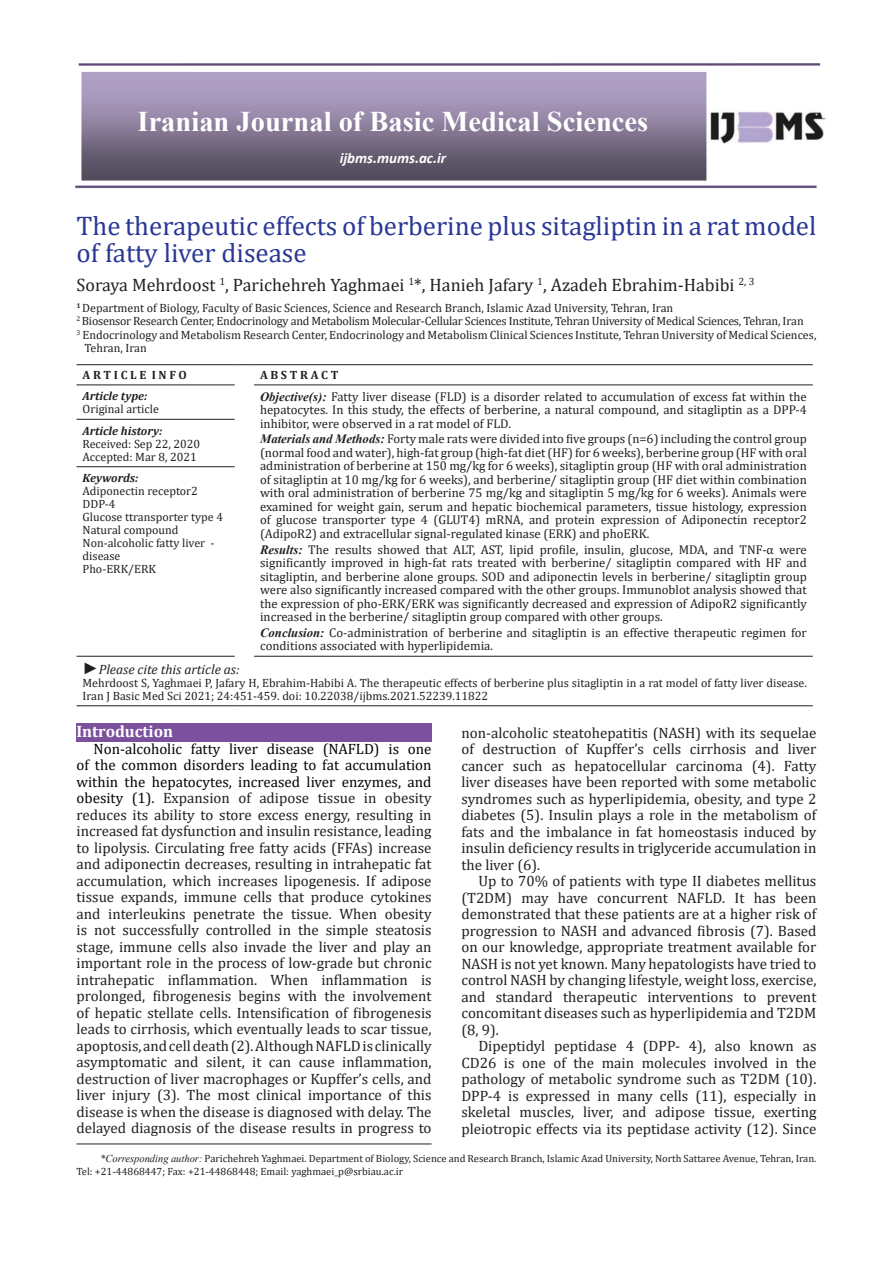
<style>
.page{position:relative;width:893px;height:1263px;background:#fff}
.page>*{position:absolute;margin:0;border:0;box-sizing:border-box;transform-origin:0 0}
.t1{font:700 28.5px "Times New Roman";color:#fff}
.t2{font:27px/27px "Cambria";color:#293895}
.t3{font:18px "Cambria";color:#231f20}
.t4{font:700 16.5px "Cambria";color:#fff}
.t5{font:15px/16.5px "Cambria";color:#231f20;text-align:justify}
.t6{font:italic 700 15px "Calibri";color:#fff}
.t7{font:italic 13.5px "Cambria";color:#231f20}
.t8{font:12.75px/13.5px "Cambria";color:#231f20;text-align:justify}
.t9{font:12px/13px "Cambria";color:#231f20}
.t10{font:12px/13px "Cambria Math";color:#231f20}
.t11{font:12px "Cambria";letter-spacing:-.02em;color:#231f20}
.t12{font:italic 700 12px "Cambria";color:#231f20}
.t13{font:700 12px "Cambria";color:#231f20}
.t14{font:10.5px/12.6px "Cambria";color:#231f20}
.s1{font-family:"Times New Roman";font-weight:700;font-style:italic}
.s2{font-family:"Times New Roman";font-size:16.5px}
.s3{color:#040503}
.s4{font-family:"Times New Roman";font-style:italic}
</style>
<div class="page">
<hr style="left:77px;top:1144px;width:355px;height:1px;background:#231f20">
<img style="left:75px;top:64px;width:750px;height:125px">
<hr style="left:77px;top:364px;width:158px;height:1px;background:#231f20">
<svg style="left:235px;top:364px;width:19px;height:1px"></svg>
<hr style="left:254px;top:364px;width:559px;height:1px;background:#231f20">
<hr style="left:77px;top:384px;width:158px;height:1px;background:#231f20">
<hr style="left:77px;top:419px;width:158px;height:1px;background:#231f20">
<hr style="left:254px;top:384px;width:559px;height:1px;background:#231f20">
<hr style="left:77px;top:466px;width:158px;height:1px;background:#231f20">
<hr style="left:77px;top:705px;width:158px;height:1px;background:#231f20">
<svg style="left:235px;top:705px;width:19px;height:1px"></svg>
<hr style="left:254px;top:705px;width:559px;height:1px;background:#231f20">
<hr style="left:77px;top:656px;width:158px;height:1px;background:#231f20">
<hr style="left:254px;top:656px;width:559px;height:1px;background:#231f20">
<div style="left:77px;top:723px;width:355px;height:18px;background:#7b519e"></div>
<h1 class="t1" style="left:138px;top:101px;width:512px">Iranian Journal of Basic Medical Sciences</h1>
<p class="t6" style="left:340px;top:147px;width:108px">ijbms.mums.ac.ir</p>
<h2 class="t2" style="left:77px;top:212px;width:741px">The therapeutic effects of berberine plus sitagliptin in a rat model of fatty liver disease</h2>
<p class="t3" style="left:77px;top:274px;width:679px">Soraya Mehrdoost <sup>1</sup>, Parichehreh Yaghmaei <sup>1</sup>*, Hanieh Jafary <sup>1</sup>, Azadeh Ebrahim-Habibi <sup>2,</sup> <sup>3</sup></p>
<p class="t9" style="left:77px;top:301px;width:598px"><sup>1</sup> Department of Biology, Faculty of Basic Sciences, Science and Research Branch, Islamic Azad University, Tehran, Iran</p>
<p class="t11" style="left:77px;top:314px;width:729px"><sup>2</sup> Biosensor Research Center, Endocrinology and Metabolism Molecular-Cellular Sciences Institute, Tehran University of Medical Sciences, Tehran, Iran</p>
<p class="t9" style="left:77px;top:328px;width:741px"><sup>3</sup> Endocrinology and Metabolism Research Center, Endocrinology and Metabolism Clinical Sciences Institute, Tehran University of Medical Sciences,</p>
<p class="t9" style="left:84px;top:342px;width:64px">Tehran, Iran</p>
<p class="t13" style="left:83px;top:366px;width:106px">A R T I C L E I N F O</p>
<p class="t13" style="left:260px;top:366px;width:80px">A B S T R A C T</p>
<p class="t12" style="left:83px;top:388px;width:66px">Article type:</p>
<p class="t10" style="left:83px;top:403px;width:78px">Original article</p>
<p class="t8" style="left:260px;top:390px;width:548px"><span class="s1">Objective(s):</span> Fatty liver disease (FLD) is a disorder related to accumulation of excess fat within the hepatocytes. In this study, the effects of berberine, a natural compound, and sitagliptin as a DPP-4 inhibitor, were observed in a rat model of FLD.</p>
<p class="t8" style="left:260px;top:432px;width:548px"><span class="s1">Materials and Methods:</span> Forty male rats were divided into five groups (n=6) including the control group (normal food and water), high-fat group (high-fat diet (HF) for 6 weeks), berberine group (HF with oral administration of berberine at 150 mg/kg for 6 weeks), sitagliptin group (HF with oral administration of sitagliptin at 10 mg/kg for 6 weeks), and berberine/ sitagliptin group (HF diet within combination with oral administration of berberine 75 mg/kg and sitagliptin 5 mg/kg for 6 weeks). Animals were examined for weight gain, serum and hepatic biochemical parameters, tissue histology, expression of glucose transporter type 4 (GLUT4) mRNA, and protein expression of Adiponectin receptor2 (AdipoR2) and extracellular signal-regulated kinase (ERK) and phoERK.</p>
<p class="t8" style="left:260px;top:542px;width:548px"><span class="s1">Results:</span> The results showed that ALT, AST, lipid profile, insulin, glucose, MDA, and TNF-α were significantly improved in high-fat rats treated with berberine/ sitagliptin compared with HF and sitagliptin, and berberine alone groups. SOD and adiponectin levels in berberine/ sitagliptin group were also significantly increased compared with the other groups. Immunoblot analysis showed that the expression of pho-ERK/ERK was significantly decreased and expression of AdipoR2 significantly increased in the berberine/ sitagliptin group compared with other groups.</p>
<p class="t8" style="left:260px;top:626px;width:548px"><span class="s1">Conclusion:</span> Co-administration of berberine and sitagliptin is an effective therapeutic regimen for conditions associated with hyperlipidemia.</p>
<p class="t12" style="left:83px;top:422px;width:81px">Article history:</p>
<p class="t10" style="left:83px;top:437px;width:119px">Received: Sep 22, 2020<br>Accepted: Mar 8, 2021</p>
<p class="t12" style="left:83px;top:469px;width:57px">Keywords:</p>
<p class="t9" style="left:83px;top:484px;width:142px">Adiponectin receptor2<br>DDP-4<br>Glucose ttransporter type 4<br>Natural compound<br>Non-alcoholic fatty liver - disease<br>Pho-ERK/ERK</p>
<p class="t7" style="left:83px;top:659px;width:159px"><span class="s2">►</span>Please cite this article as:</p>
<p class="t10" style="left:83px;top:676px;width:726px">Mehrdoost S, Yaghmaei P, Jafary H, Ebrahim-Habibi A. The therapeutic effects of berberine plus sitagliptin in a rat model of fatty liver disease.<br>Iran J Basic Med Sci 2021; 24:451-459. doi: 10.22038/ijbms.2021.52239.11822</p>
<p class="t4" style="left:77px;top:720px;width:98px">Introduction</p>
<p class="t5" style="left:77px;top:740px;width:357px;text-indent:17px"><span class="s3">Non-alcoholic fatty liver disease (NAFLD) is one of the common disorders leading to fat accumulation within the hepatocytes, increased liver enzymes, and obesity (1).</span> Expansion of adipose tissue in obesity reduces its ability to store excess energy, resulting in increased fat dysfunction and insulin resistance, leading to lipolysis. Circulating free fatty acids (FFAs) increase and adiponectin decreases, resulting in intrahepatic fat accumulation, which increases lipogenesis. If adipose tissue expands, immune cells that produce cytokines and interleukins penetrate the tissue. When obesity is not successfully controlled in the simple steatosis stage, immune cells also invade the liver and play an important role in the process of low-grade but chronic intrahepatic inflammation. When inflammation is prolonged, fibrogenesis begins with the involvement of hepatic stellate cells. Intensification of fibrogenesis leads to cirrhosis, which eventually leads to scar tissue, apoptosis, and cell death (2).Although NAFLD is clinically asymptomatic and silent, it can cause inflammation, destruction of liver macrophages or Kupffer’s cells, and liver injury (3). The most clinical importance of this disease is when the disease is diagnosed with delay. The delayed diagnosis of the disease results in progress to</p>
<p class="t5" style="left:461px;top:724px;width:357px">non-alcoholic steatohepatitis (NASH) with its sequelae of destruction of Kupffer’s cells cirrhosis and liver cancer such as hepatocellular carcinoma (4). Fatty liver diseases have been reported with some metabolic syndromes such as hyperlipidemia, obesity, and type 2 diabetes (5). Insulin plays a role in the metabolism of fats and the imbalance in fat homeostasis induced by insulin deficiency results in triglyceride accumulation in the liver (6).</p>
<p class="t5" style="left:461px;top:873px;width:357px;text-indent:17px">Up to 70% of patients with type II diabetes mellitus (T2DM) may have concurrent NAFLD. It has been demonstrated that these patients are at a higher risk of progression to NASH and advanced fibrosis (7). Based on our knowledge, appropriate treatment available for NASH is not yet known. Many hepatologists have tried to control NASH by changing lifestyle, weight loss, exercise, and standard therapeutic interventions to prevent concomitant diseases such as hyperlipidemia and T2DM (8, 9).</p>
<p class="t5" style="left:461px;top:1038px;width:357px;text-indent:17px">Dipeptidyl peptidase 4 (DPP- 4), also known as CD26 is one of the main molecules involved in the pathology of metabolic syndrome such as T2DM (10).<br>DPP-4 is expressed in many cells (11), especially in skeletal muscles, liver, and adipose tissue, exerting pleiotropic effects via its peptidase activity (12). Since</p>
<p class="t14" style="left:77px;top:1152px;width:741px;text-indent:24px"><span class="s4">*Corresponding author:</span> Parichehreh Yaghmaei. Department of Biology, Science and Research Branch, Islamic Azad University, North Sattaree Avenue, Tehran, Iran.<br>Tel: +21-44868447; Fax: +21-44868448; Email: yaghmaei_p@srbiau.ac.ir</p>
</div>
